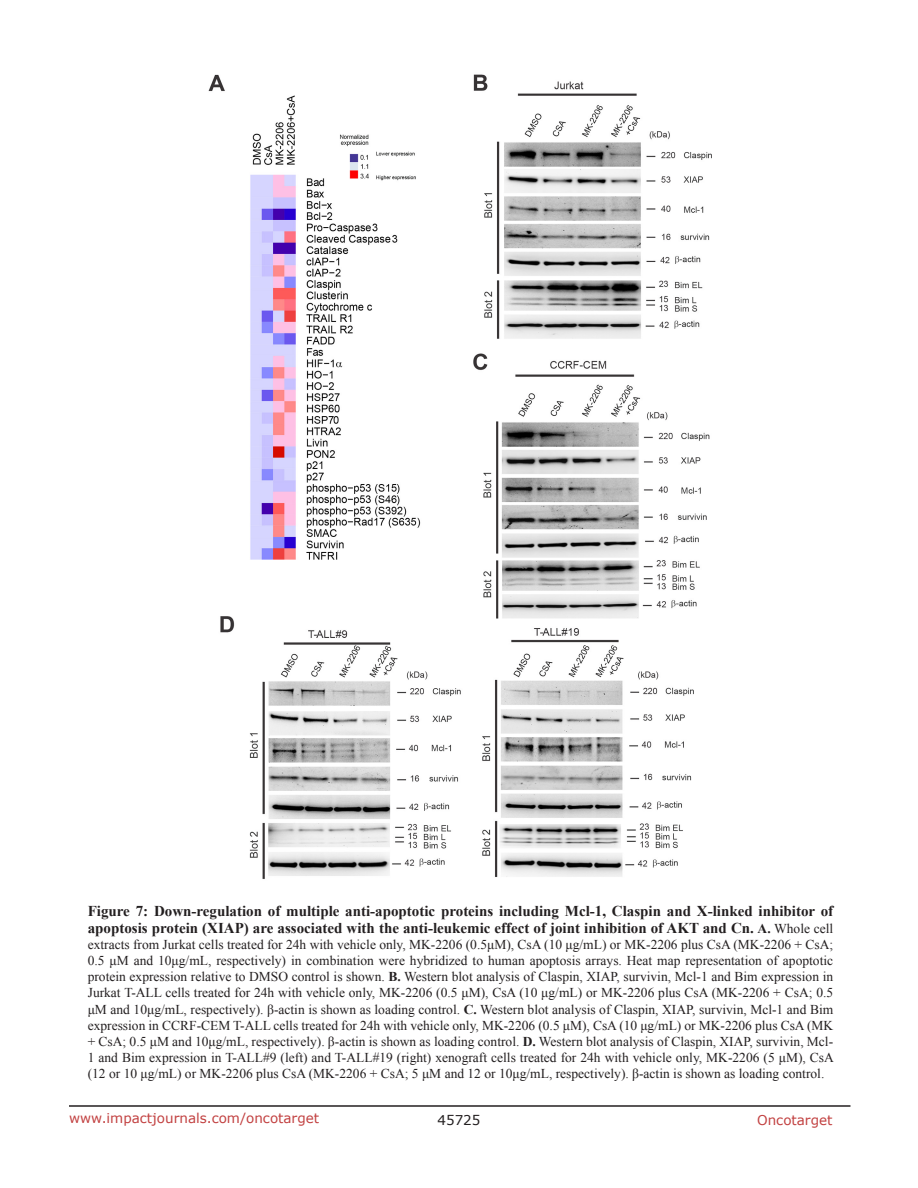
<style>
.page{position:relative;width:918px;height:1188px;background:#fff}
.page>*{position:absolute;margin:0;border:0;box-sizing:border-box;transform-origin:0 0}
.figuretext{font:700 15px/16.2px "Times New Roman";color:#231f20}
.figuretext-2{font:13.5px/16.2px "Times New Roman";color:#231f20;text-align:justify}
.t1{font:13.5px "Verdana";color:#c24141}
.t2{font:13.5px "Verdana";color:#231f20}
.s1{font-size:13.5px}
.s2{font-weight:400;font-size:13.5px}
.s3{font-weight:700}
</style>
<div class="page">
<hr style="left:69px;top:1105px;width:781px;height:2px;background:#231f20">
<img style="left:208px;top:74px;width:504px;height:805px">
<p class="figuretext" style="left:88px;top:903px;width:747px">Figure 7: Down-regulation of multiple anti-apoptotic proteins including Mcl-1, Claspin and X-linked inhibitor of apoptosis protein (XIAP) are associated with the anti-leukemic effect of joint inhibition of AKT and Cn. <span class="s1">A.</span> <span class="s2">Whole cell</span></p>
<p class="figuretext-2" style="left:88px;top:936px;width:748px">extracts from Jurkat cells treated for 24h with vehicle only, MK-2206 (0.5μM), CsA (10 μg/mL) or MK-2206 plus CsA (MK-2206 + CsA; 0.5 μM and 10μg/mL, respectively) in combination were hybridized to human apoptosis arrays. Heat map representation of apoptotic protein expression relative to DMSO control is shown. <span class="s3">B.</span> Western blot analysis of Claspin, XIAP, survivin, Mcl-1 and Bim expression in Jurkat T-ALL cells treated for 24h with vehicle only, MK-2206 (0.5 μM), CsA (10 μg/mL) or MK-2206 plus CsA (MK-2206 + CsA; 0.5 μM and 10μg/mL, respectively). β-actin is shown as loading control. <span class="s3">C.</span> Western blot analysis of Claspin, XIAP, survivin, Mcl-1 and Bim expression in CCRF-CEM T-ALL cells treated for 24h with vehicle only, MK-2206 (0.5 μM), CsA (10 μg/mL) or MK-2206 plus CsA (MK + CsA; 0.5 μM and 10μg/mL, respectively). β-actin is shown as loading control. <span class="s3">D.</span> Western blot analysis of Claspin, XIAP, survivin, Mcl-1 and Bim expression in T-ALL#9 (left) and T-ALL#19 (right) xenograft cells treated for 24h with vehicle only, MK-2206 (5 μM), CsA (12 or 10 μg/mL) or MK-2206 plus CsA (MK-2206 + CsA; 5 μM and 12 or 10μg/mL, respectively). β-actin is shown as loading control.</p>
<p class="t1" style="left:69px;top:1109px;width:252px">www.impactjournals.com/oncotarget</p>
<p class="t2" style="left:438px;top:1111px;width:44px">45725</p>
<p class="t1" style="left:757px;top:1111px;width:77px">Oncotarget</p>
</div>
